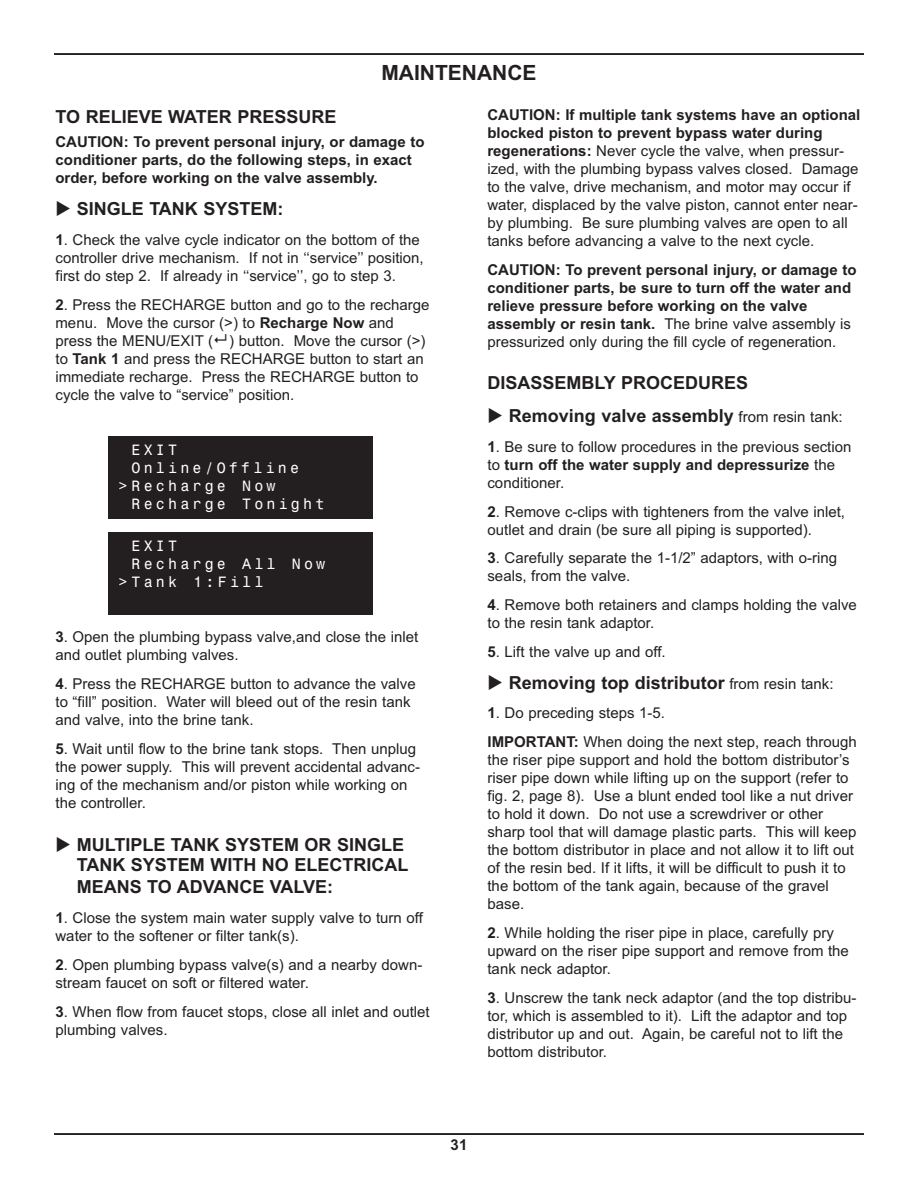
<style>
.page{position:relative;width:918px;height:1188px;background:#fff}
.page>*{position:absolute;margin:0;border:0;box-sizing:border-box;transform-origin:0 0}
.t1{font:700 21px "Arial";color:#231f20}
.t2{font:700 18px/21.3px "Arial";color:#231f20}
.t3{font:15px/18px "Arial";color:#231f20}
.t4{font:700 15px/18px "Arial";color:#231f20}
.t5{font:15px "Monospace 821 BT";letter-spacing:.21em;color:#fff}
.s1{font-weight:700}
.s2{font-weight:400}
.s3{font-weight:400;font-size:15px}
</style>
<div class="page">
<hr style="left:54px;top:54px;width:810px;height:1px;background:#231f20">
<hr style="left:54px;top:1134px;width:810px;height:1px;background:#231f20">
<div style="left:108px;top:437px;width:265px;height:82px;background:#231f20"></div>
<div style="left:108px;top:532px;width:265px;height:83px;background:#231f20"></div>
<h1 class="t1" style="left:381px;top:60px;width:157px">MAINTENANCE</h1>
<p class="t2" style="left:56px;top:106px;width:282px">TO RELIEVE WATER PRESSURE</p>
<p class="t4" style="left:56px;top:133px;width:371px">CAUTION: To prevent personal injury, or damage to conditioner parts, do the following steps, in exact order, before working on the valve assembly.</p>
<p class="t2" style="left:56px;top:198px;width:230px">◆ SINGLE TANK SYSTEM:</p>
<p class="t3" style="left:56px;top:231px;width:370px"><span class="s1">1</span>. Check the valve cycle indicator on the bottom of the controller drive mechanism. If not in ‘‘service’’ position, first do step 2. If already in ‘‘service’’, go to step 3.</p>
<p class="t3" style="left:56px;top:295px;width:375px"><span class="s1">2</span>. Press the RECHARGE button and go to the recharge menu. Move the cursor (&gt;) to <span class="s1">Recharge Now</span> and press the MENU/EXIT ( ) button. Move the cursor (&gt;) to <span class="s1">Tank 1</span> and press the RECHARGE button to start an immediate recharge. Press the RECHARGE button to cycle the valve to “service” position.</p>
<p class="t5" style="left:132px;top:441px;width:47px">EXIT</p>
<p class="t5" style="left:132px;top:459px;width:169px">Online/Offline</p>
<p class="t5" style="left:118px;top:477px;width:159px">&gt;Recharge Now</p>
<p class="t5" style="left:132px;top:495px;width:194px">Recharge Tonight</p>
<p class="t5" style="left:132px;top:537px;width:47px">EXIT</p>
<p class="t5" style="left:132px;top:555px;width:195px">Recharge All Now</p>
<p class="t5" style="left:119px;top:573px;width:146px">&gt;Tank 1:Fill</p>
<p class="t3" style="left:56px;top:628px;width:364px"><span class="s1">3</span>. Open the plumbing bypass valve,and close the inlet and outlet plumbing valves.</p>
<p class="t3" style="left:56px;top:675px;width:362px"><span class="s1">4</span>. Press the RECHARGE button to advance the valve to “fill” position. Water will bleed out of the resin tank and valve, into the brine tank.</p>
<p class="t3" style="left:56px;top:740px;width:366px"><span class="s1">5</span>. Wait until flow to the brine tank stops. Then unplug the power supply. This will prevent accidental advanc&shy;ing of the mechanism and/or piston while working on the controller.</p>
<p class="t2" style="left:77px;top:834px;width:333px;text-indent:-21px">◆ MULTIPLE TANK SYSTEM OR SINGLE<br>TANK SYSTEM WITH NO ELECTRICAL<br>MEANS TO ADVANCE VALVE:</p>
<p class="t3" style="left:55px;top:909px;width:369px"><span class="s1">1</span>. Close the system main water supply valve to turn off water to the softener or filter tank(s).</p>
<p class="t3" style="left:55px;top:956px;width:368px"><span class="s1">2</span>. Open plumbing bypass valve(s) and a nearby down&shy;stream faucet on soft or filtered water.</p>
<p class="t3" style="left:55px;top:1003px;width:376px"><span class="s1">3</span>. When flow from faucet stops, close all inlet and outlet plumbing valves.</p>
<p class="t3" style="left:487px;top:106px;width:374px"><span class="s1">CAUTION: If multiple tank systems have an optional blocked piston to prevent bypass water during regenerations:</span> Never cycle the valve, when pressur&shy;ized, with the plumbing bypass valves closed. Damage to the valve, drive mechanism, and motor may occur if water, displaced by the valve piston, cannot enter near&shy;by plumbing. Be sure plumbing valves are open to all tanks before advancing a valve to the next cycle.</p>
<p class="t4" style="left:487px;top:261px;width:371px">CAUTION: To prevent personal injury, or damage to conditioner parts, be sure to turn off the water and relieve pressure before working on the valve assembly or resin tank. <span class="s2">The brine valve assembly is pressurized only during the fill cycle of regeneration.</span></p>
<p class="t2" style="left:488px;top:372px;width:262px">DISASSEMBLY PROCEDURES</p>
<p class="t2" style="left:488px;top:405px;width:357px">◆ Removing valve assembly <span class="s3">from resin tank:</span></p>
<p class="t3" style="left:487px;top:438px;width:365px"><span class="s1">1</span>. Be sure to follow procedures in the previous section to <span class="s1">turn off the water supply and depressurize</span> the conditioner.</p>
<p class="t3" style="left:487px;top:502px;width:359px"><span class="s1">2</span>. Remove c-clips with tighteners from the valve inlet, outlet and drain (be sure all piping is supported).</p>
<p class="t3" style="left:487px;top:549px;width:351px"><span class="s1">3</span>. Carefully separate the 1-1/2” adaptors, with o-ring seals, from the valve.</p>
<p class="t3" style="left:487px;top:596px;width:371px"><span class="s1">4</span>. Remove both retainers and clamps holding the valve to the resin tank adaptor.</p>
<p class="t3" style="left:487px;top:643px;width:180px"><span class="s1">5</span>. Lift the valve up and off.</p>
<p class="t2" style="left:488px;top:672px;width:348px">◆ Removing top distributor <span class="s3">from resin tank:</span></p>
<p class="t3" style="left:487px;top:699px;width:371px;line-height:28.8px"><span class="s1">1</span>. Do preceding steps 1-5.<br><span class="s1">IMPORTANT:</span> When doing the next step, reach through</p>
<p class="t3" style="left:487px;top:751px;width:371px">the riser pipe support and hold the bottom distributor’s riser pipe down while lifting up on the support (refer to fig. 2, page 8). Use a blunt ended tool like a nut driver to hold it down. Do not use a screwdriver or other sharp tool that will damage plastic parts. This will keep the bottom distributor in place and not allow it to lift out of the resin bed. If it lifts, it will be difficult to push it to the bottom of the tank again, because of the gravel base.</p>
<p class="t3" style="left:487px;top:924px;width:363px"><span class="s1">2</span>. While holding the riser pipe in place, carefully pry upward on the riser pipe support and remove from the tank neck adaptor.</p>
<p class="t3" style="left:487px;top:988px;width:370px"><span class="s1">3</span>. Unscrew the tank neck adaptor (and the top distribu&shy;tor, which is assembled to it). Lift the adaptor and top distributor up and out. Again, be careful not to lift the bottom distributor.</p>
<p class="t4" style="left:451px;top:1136px;width:18px">31</p>
</div>
